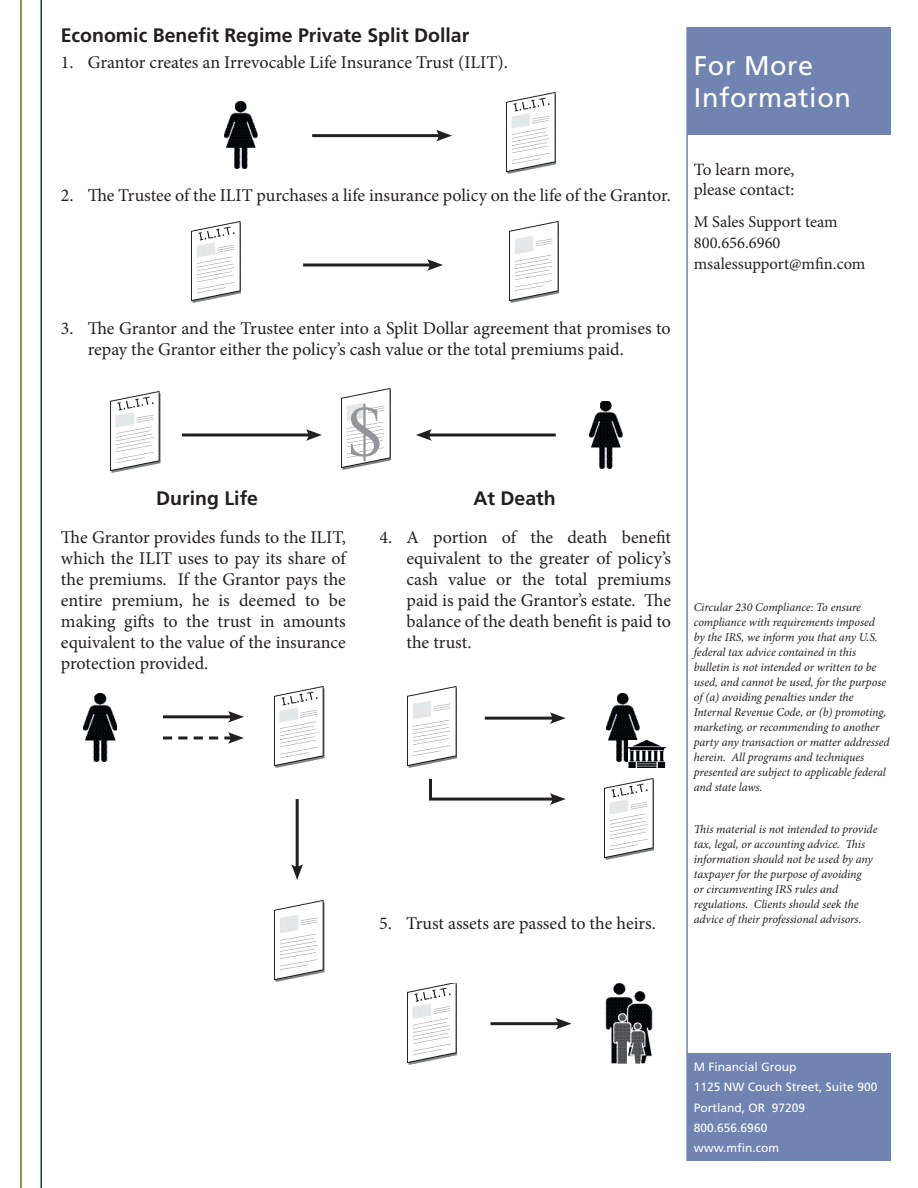
<style>
.page{position:relative;width:918px;height:1188px;background:#fff}
.page>*{position:absolute;margin:0;border:0;box-sizing:border-box;transform-origin:0 0}
.t1{font:72px "Times New Roman";color:#939598}
.t2{font:27px/32.4px "Frutiger LT Std";letter-spacing:.02em;color:#fff}
.t3{font:700 19.5px "Frutiger LT Std";color:#231f20}
.t4{font:18px/21px "Minion Pro";letter-spacing:-.005em;color:#231f20;text-align:justify}
.t5{font:17.25px/20.2px "Minion Pro";color:#231f20}
.t6{font:16.5px/21px "Minion Pro";color:#231f20}
.t7{font:italic 12px/15px "Minion Pro";letter-spacing:-.01em;color:#231f20}
.t8{font:12px/20.2px "Frutiger LT Std";color:#fff}
</style>
<div class="page">
<div style="left:687px;top:27px;width:204px;height:108px;background:#7183b1"></div>
<hr style="left:686px;top:27px;width:2px;height:1134px;background:#7183b1">
<div style="left:687px;top:1053px;width:204px;height:108px;background:#7183b1"></div>
<hr style="left:20px;top:0;width:2px;height:1188px;background:#677717">
<hr style="left:40px;top:0;width:2px;height:1188px;background:#013d7d">
<img style="left:224px;top:101px;width:33px;height:68px">
<img style="left:506px;top:92px;width:50px;height:81px">
<hr style="left:312px;top:134px;width:130px;height:3px;background:#231f20">
<svg style="left:436px;top:130px;width:16px;height:11px"></svg>
<img style="left:191px;top:222px;width:50px;height:81px">
<hr style="left:303px;top:264px;width:130px;height:3px;background:#231f20">
<svg style="left:427px;top:259px;width:16px;height:12px"></svg>
<img style="left:83px;top:694px;width:34px;height:67px">
<img style="left:274px;top:901px;width:50px;height:81px">
<hr style="left:485px;top:717px;width:70px;height:3px;background:#231f20">
<svg style="left:550px;top:712px;width:16px;height:12px"></svg>
<img style="left:509px;top:222px;width:50px;height:81px">
<img style="left:606px;top:694px;width:33px;height:67px">
<img style="left:407px;top:687px;width:50px;height:81px">
<img style="left:604px;top:778px;width:50px;height:81px">
<hr style="left:429px;top:798px;width:126px;height:3px;background:#231f20">
<svg style="left:550px;top:793px;width:16px;height:12px"></svg>
<hr style="left:491px;top:1022px;width:70px;height:3px;background:#231f20">
<svg style="left:555px;top:1018px;width:17px;height:12px"></svg>
<img style="left:407px;top:983px;width:50px;height:81px">
<img style="left:606px;top:983px;width:46px;height:81px">
<img style="left:274px;top:687px;width:50px;height:81px">
<hr style="left:163px;top:715px;width:71px;height:3px;background:#231f20">
<svg style="left:228px;top:711px;width:16px;height:12px"></svg>
<svg style="left:163px;top:732px;width:81px;height:12px"></svg>
<img style="left:629px;top:741px;width:37px;height:27px">
<img style="left:110px;top:392px;width:50px;height:81px">
<hr style="left:182px;top:433px;width:130px;height:3px;background:#231f20">
<svg style="left:306px;top:429px;width:16px;height:12px"></svg>
<img style="left:341px;top:389px;width:50px;height:81px">
<img style="left:589px;top:401px;width:33px;height:68px">
<hr style="left:426px;top:433px;width:130px;height:3px;background:#231f20">
<svg style="left:416px;top:429px;width:16px;height:12px"></svg>
<hr style="left:296px;top:799px;width:3px;height:71px;background:#231f20">
<svg style="left:291px;top:864px;width:12px;height:16px"></svg>
<hr style="left:429px;top:779px;width:3px;height:20px;background:#231f20">
<p class="t3" style="left:61px;top:23px;width:410px">Economic Benefit Regime Private Split Dollar</p>
<p class="t4" style="left:61px;top:52px;width:449px">1. Grantor creates an Irrevocable Life Insurance Trust (ILIT).</p>
<h2 class="t2" style="left:694px;top:49px;width:158px">For More<br>Information</h2>
<p class="t4" style="left:61px;top:185px;width:612px">2. The Trustee of the ILIT purchases a life insurance policy on the life of the Grantor.</p>
<p class="t4" style="left:88px;top:317px;width:585px;text-indent:-27px">3. The Grantor and the Trustee enter into a Split Dollar agreement that promises to repay the Grantor either the policy’s cash value or the total premiums paid.</p>
<h1 class="t1" style="left:347px;top:392px;width:37px">$</h1>
<p class="t3" style="left:156px;top:487px;width:103px">During Life</p>
<p class="t3" style="left:473px;top:487px;width:84px">At Death</p>
<p class="t4" style="left:61px;top:527px;width:286px">The Grantor provides funds to the ILIT, which the ILIT uses to pay its share of the premiums. If the Grantor pays the entire premium, he is deemed to be making gifts to the trust in amounts equivalent to the value of the insurance protection provided.</p>
<p class="t4" style="left:407px;top:527px;width:266px;text-indent:-27px">4. A portion of the death benefit equivalent to the greater of policy’s cash value or the total premiums paid is paid the Grantor’s estate. The balance of the death benefit is paid to the trust.</p>
<p class="t4" style="left:379px;top:913px;width:278px">5. Trust assets are passed to the heirs.</p>
<p class="t5" style="left:694px;top:159px;width:102px">To learn more, please contact:</p>
<p class="t6" style="left:694px;top:211px;width:173px">M Sales Support team<br>800.656.6960 msalessupport@mfin.com</p>
<p class="t7" style="left:694px;top:599px;width:197px">Circular 230 Compliance: To ensure compliance with requirements imposed<br>by the IRS, we inform you that any U.S. federal tax advice contained in this bulletin is not intended or written to be used, and cannot be used, for the purpose of (a) avoiding penalties under the Internal Revenue Code, or (b) promoting, marketing, or recommending to another party any transaction or matter addressed herein. All programs and techniques presented are subject to applicable federal and state laws.</p>
<p class="t7" style="left:694px;top:822px;width:185px">This material is not intended to provide tax, legal, or accounting advice. This information should not be used by any taxpayer for the purpose of avoiding<br>or circumventing IRS rules and regulations. Clients should seek the advice of their professional advisors.</p>
<p class="t8" style="left:694px;top:1057px;width:185px">M Financial Group<br>1125 NW Couch Street, Suite 900<br>Portland, OR 97209<br>800.656.6960<br>www.mfin.com</p>
</div>
